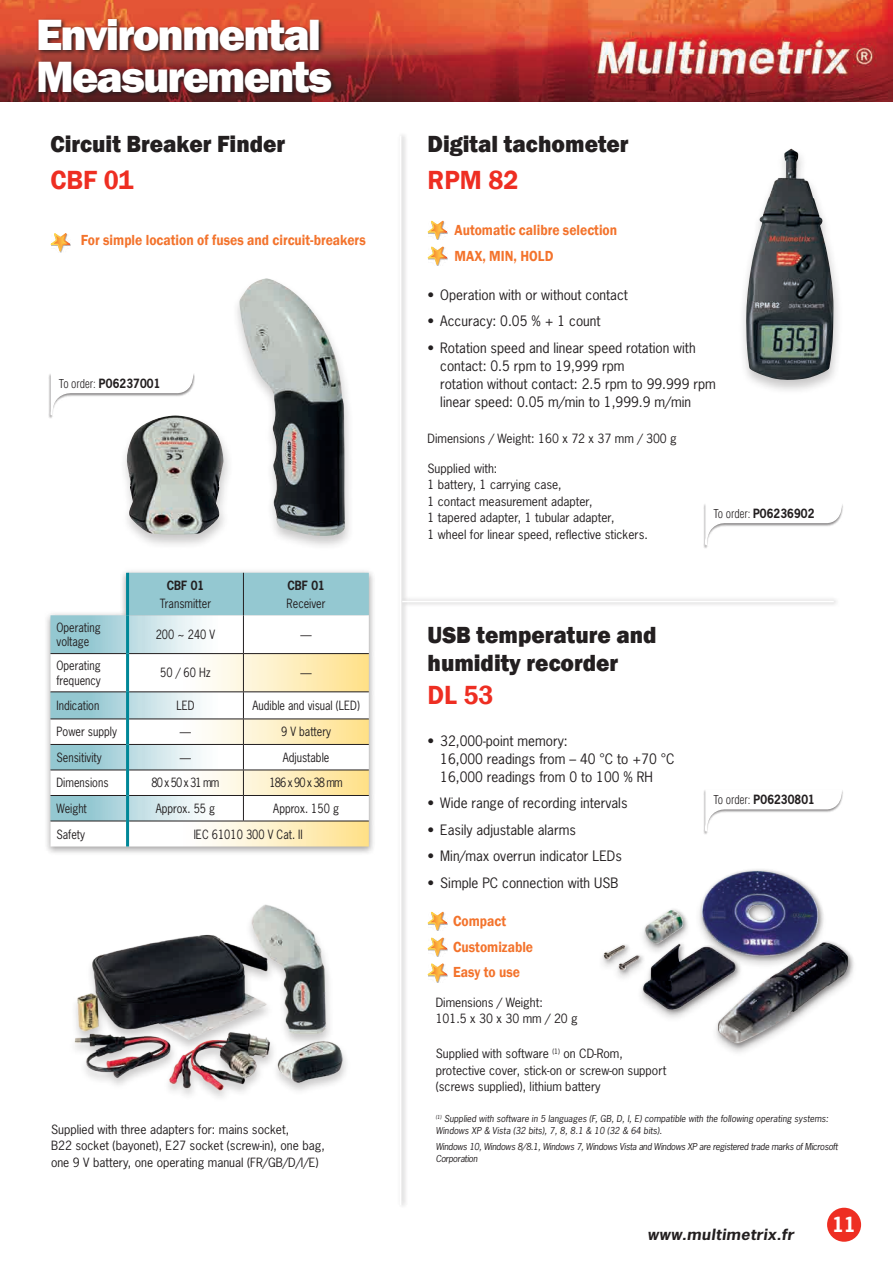
<style>
.page{position:relative;width:893px;height:1263px;background:#fff}
.page>*{position:absolute;margin:0;border:0;box-sizing:border-box;transform-origin:0 0}
.t1{font:800 45px/42px "Franklin Gothic";letter-spacing:-.04em;color:#fff}
.t2{font:600 27px "Franklin Gothic";color:#ee2e22;scale:.95 1}
.t3{font:800 24px/27.8px "Franklin Gothic";color:#231f20;scale:.95 1}
.t4{font:700 19.65px "News Gothic Std";color:#fff}
.t5{font:600 15px/25.8px "Franklin Gothic";color:#f3732c;scale:.9 1}
.t6{font:italic 700 14.55px "News Gothic Std";letter-spacing:.03em;color:#231f20;scale:1.1 1}
.t7{font:13.5px/18px "News Gothic Std";color:#231f20}
.t8{font:12px/16.5px "News Gothic Std";color:#231f20}
.t9{font:12px/14.4px "News Gothic Std";color:#231f20;scale:.9 1}
.t10{font:700 12px "News Gothic Std";letter-spacing:.01em;color:#231f20;scale:.9 1}
.t11{font:11.25px "News Gothic Std";color:#231f20}
.t12{font:italic 9px/12px "News Gothic Std";color:#231f20}
.t13{font:italic 9px/12px "News Gothic Std";letter-spacing:-.03em;color:#231f20}
.s1{font-family:"Helvetica LT Std";font-weight:300;font-stretch:condensed}
</style>
<div class="page">
<img style="left:0;top:0;width:893px;height:102px">
<div style="left:827px;top:1208px;width:34px;height:34px;background:#ee2e22;border-radius:50%"></div>
<svg style="left:36px;top:16px;width:302px;height:82px;background:#742f28"></svg>
<div style="left:397px;top:132px;width:11px;height:1077px;background:#231f20;opacity:.4"></div>
<hr style="left:400px;top:136px;width:1px;height:1069px;background:#fff">
<img style="left:603px;top:871px;width:246px;height:173px">
<div style="left:400px;top:596px;width:440px;height:11px;background:#f1f0f1"></div>
<hr style="left:402px;top:601px;width:432px;height:1px;background:#fff">
<svg style="left:427px;top:220px;width:21px;height:46px"></svg>
<svg style="left:704px;top:504px;width:139px;height:42px"></svg>
<div style="left:738px;top:147px;width:106px;height:248px;background:#231f20;opacity:.25"></div>
<img style="left:746px;top:148px;width:88px;height:232px">
<svg style="left:427px;top:911px;width:21px;height:72px"></svg>
<svg style="left:704px;top:790px;width:139px;height:42px"></svg>
<div style="left:232px;top:276px;width:123px;height:275px;background:#231f20;opacity:.25"></div>
<img style="left:239px;top:278px;width:106px;height:258px">
<div style="left:119px;top:413px;width:114px;height:137px;background:#231f20;opacity:.25"></div>
<img style="left:127px;top:415px;width:96px;height:120px">
<div style="left:49px;top:373px;width:146px;height:46px;background:#231f20;opacity:.5"></div>
<svg style="left:50px;top:373px;width:144px;height:43px"></svg>
<div style="left:44px;top:568px;width:332px;height:288px;background:#231f20;opacity:.4"></div>
<div style="left:129px;top:573px;width:240px;height:42px;background:#94c8d1"></div>
<svg style="left:51px;top:615px;width:318px;height:38px"></svg>
<svg style="left:51px;top:654px;width:318px;height:192px"></svg>
<hr style="left:243px;top:573px;width:1px;height:42px;background:#231f20">
<hr style="left:243px;top:615px;width:1px;height:38px;background:#231f20">
<hr style="left:51px;top:653px;width:75px;height:1px;background:#231f20">
<hr style="left:129px;top:653px;width:114px;height:1px;background:#231f20">
<hr style="left:243px;top:653px;width:126px;height:1px;background:#231f20">
<hr style="left:243px;top:654px;width:1px;height:37px;background:#231f20">
<hr style="left:51px;top:691px;width:75px;height:1px;background:#231f20">
<hr style="left:129px;top:691px;width:114px;height:1px;background:#231f20">
<hr style="left:243px;top:691px;width:126px;height:1px;background:#231f20">
<hr style="left:51px;top:718px;width:75px;height:1px;background:#231f20">
<hr style="left:129px;top:718px;width:114px;height:1px;background:#231f20">
<hr style="left:243px;top:718px;width:126px;height:1px;background:#231f20">
<hr style="left:51px;top:744px;width:75px;height:1px;background:#231f20">
<hr style="left:129px;top:744px;width:114px;height:1px;background:#231f20">
<hr style="left:243px;top:744px;width:126px;height:1px;background:#231f20">
<hr style="left:51px;top:770px;width:75px;height:1px;background:#231f20">
<hr style="left:129px;top:770px;width:114px;height:1px;background:#231f20">
<hr style="left:243px;top:770px;width:126px;height:1px;background:#231f20">
<hr style="left:51px;top:795px;width:75px;height:1px;background:#231f20">
<hr style="left:129px;top:795px;width:114px;height:1px;background:#231f20">
<hr style="left:243px;top:795px;width:126px;height:1px;background:#231f20">
<svg style="left:243px;top:692px;width:1px;height:129px"></svg>
<hr style="left:51px;top:821px;width:75px;height:1px;background:#231f20">
<hr style="left:129px;top:821px;width:114px;height:1px;background:#231f20">
<hr style="left:243px;top:821px;width:126px;height:1px;background:#231f20">
<hr style="left:126px;top:573px;width:3px;height:42px;background:#008798">
<hr style="left:126px;top:615px;width:3px;height:39px;background:#008798">
<hr style="left:126px;top:654px;width:3px;height:38px;background:#008798">
<hr style="left:126px;top:692px;width:3px;height:27px;background:#008798">
<hr style="left:126px;top:719px;width:3px;height:25px;background:#008798">
<hr style="left:126px;top:744px;width:3px;height:26px;background:#008798">
<hr style="left:126px;top:770px;width:3px;height:25px;background:#008798">
<hr style="left:126px;top:795px;width:3px;height:26px;background:#008798">
<hr style="left:126px;top:821px;width:3px;height:25px;background:#008798">
<svg style="left:50px;top:233px;width:21px;height:20px"></svg>
<img style="left:74px;top:904px;width:272px;height:194px">
<h1 class="t1" style="left:36px;top:13px;width:297px">Environmental<br>Measurements</h1>
<h3 class="t3" style="left:51px;top:130px;width:248px">Circuit Breaker Finder</h3>
<h2 class="t2" style="left:51px;top:163px;width:89px">CBF 01</h2>
<p class="t5" style="left:81px;top:227px;width:318px">For simple location of fuses and circuit-breakers</p>
<p class="t10" style="left:59px;top:375px;width:114px"><span class="s1">To order:</span> P06237001</p>
<p class="t10" style="left:167px;top:577px;width:43px">CBF 01</p>
<p class="t9" style="left:160px;top:596px;width:58px">Transmitter</p>
<p class="t10" style="left:287px;top:577px;width:43px">CBF 01</p>
<p class="t9" style="left:287px;top:596px;width:45px">Receiver</p>
<p class="t9" style="left:57px;top:620px;width:51px">Operating voltage</p>
<p class="t9" style="left:156px;top:627px;width:68px">200 ~ 240 V</p>
<p class="t11" style="left:300px;top:627px;width:13px">—</p>
<p class="t9" style="left:57px;top:658px;width:51px">Operating frequency</p>
<p class="t9" style="left:160px;top:665px;width:58px">50 / 60 Hz</p>
<p class="t11" style="left:300px;top:666px;width:13px">—</p>
<p class="t9" style="left:57px;top:698px;width:49px">Indication</p>
<p class="t9" style="left:176px;top:698px;width:22px">LED</p>
<p class="t9" style="left:252px;top:698px;width:121px">Audible and visual (LED)</p>
<p class="t9" style="left:57px;top:724px;width:69px">Power supply</p>
<p class="t11" style="left:180px;top:725px;width:13px">—</p>
<p class="t9" style="left:281px;top:724px;width:57px">9 V battery</p>
<p class="t9" style="left:57px;top:750px;width:52px">Sensitivity</p>
<p class="t11" style="left:180px;top:750px;width:13px">—</p>
<p class="t9" style="left:283px;top:750px;width:53px">Adjustable</p>
<p class="t9" style="left:57px;top:775px;width:59px">Dimensions</p>
<p class="t9" style="left:152px;top:775px;width:77px">80 x 50 x 31 mm</p>
<p class="t9" style="left:270px;top:775px;width:83px">186 x 90 x 38 mm</p>
<p class="t9" style="left:57px;top:801px;width:35px">Weight</p>
<p class="t9" style="left:156px;top:801px;width:68px">Approx. 55 g</p>
<p class="t9" style="left:273px;top:801px;width:74px">Approx. 150 g</p>
<p class="t9" style="left:57px;top:827px;width:33px">Safety</p>
<p class="t9" style="left:194px;top:827px;width:123px">IEC 61010 300 V Cat. II</p>
<p class="t8" style="left:51px;top:1121px;width:275px">Supplied with three adapters for: mains socket,<br>B22 socket (bayonet), E27 socket (screw-in), one bag, one 9 V battery, one operating manual (FR/GB/D/I/E)</p>
<h3 class="t3" style="left:427px;top:130px;width:213px">Digital tachometer</h3>
<h2 class="t2" style="left:427px;top:163px;width:97px">RPM 82</h2>
<p class="t5" style="left:454px;top:217px;width:182px">Automatic calibre selection<br>MAX, MIN, HOLD</p>
<p class="t7" style="left:427px;top:286px;width:202px">• Operation with or without contact</p>
<p class="t7" style="left:427px;top:312px;width:175px">• Accuracy: 0.05 % + 1 count</p>
<p class="t7" style="left:440px;top:339px;width:277px;text-indent:-13px">• Rotation speed and linear speed rotation with contact: 0.5 rpm to 19,999 rpm<br>rotation without contact: 2.5 rpm to 99.999 rpm linear speed: 0.05 m/min to 1,999.9 m/min</p>
<p class="t8" style="left:427px;top:430px;width:251px">Dimensions / Weight: 160 x 72 x 37 mm / 300 g</p>
<p class="t8" style="left:427px;top:460px;width:222px">Supplied with:<br>1 battery, 1 carrying case,<br>1 contact measurement adapter,<br>1 tapered adapter, 1 tubular adapter,<br>1 wheel for linear speed, reflective stickers.</p>
<p class="t10" style="left:713px;top:505px;width:114px"><span class="s1">To order:</span> P06236902</p>
<h3 class="t3" style="left:427px;top:621px;width:243px">USB temperature and humidity recorder</h3>
<h2 class="t2" style="left:427px;top:678px;width:71px">DL 53</h2>
<p class="t7" style="left:440px;top:732px;width:236px;text-indent:-13px">• 32,000-point memory:<br>16,000 readings from – 40 °C to +70 °C<br>16,000 readings from 0 to 100 % RH</p>
<p class="t7" style="left:427px;top:794px;width:201px">• Wide range of recording intervals</p>
<p class="t7" style="left:427px;top:821px;width:150px">• Easily adjustable alarms</p>
<p class="t7" style="left:427px;top:847px;width:196px">• Min/max overrun indicator LEDs</p>
<p class="t7" style="left:427px;top:874px;width:192px">• Simple PC connection with USB</p>
<p class="t5" style="left:453px;top:908px;width:91px">Compact<br>Customizable<br>Easy to use</p>
<p class="t8" style="left:436px;top:994px;width:144px">Dimensions / Weight:<br>101.5 x 30 x 30 mm / 20 g</p>
<p class="t8" style="left:436px;top:1045px;width:232px">Supplied with software <sup>(1)</sup> on CD-Rom, protective cover, stick-on or screw-on support (screws supplied), lithium battery</p>
<p class="t12" style="left:436px;top:1113px;width:394px"><sup>(1)</sup> Supplied with software in 5 languages (F, GB, D, I, E) compatible with the following operating systems:<br>Windows XP &amp; Vista (32 bits), 7, 8, 8.1 &amp; 10 (32 &amp; 64 bits).</p>
<p class="t13" style="left:436px;top:1141px;width:404px">Windows 10, Windows 8/8.1, Windows 7, Windows Vista and Windows XP are registered trade marks of Microsoft<br>Corporation</p>
<p class="t10" style="left:713px;top:791px;width:114px"><span class="s1">To order:</span> P06230801</p>
<p class="t6" style="left:648px;top:1225px;width:134px">www.multimetrix.fr</p>
<h3 class="t4" style="left:832px;top:1211px;width:26px">11</h3>
</div>
